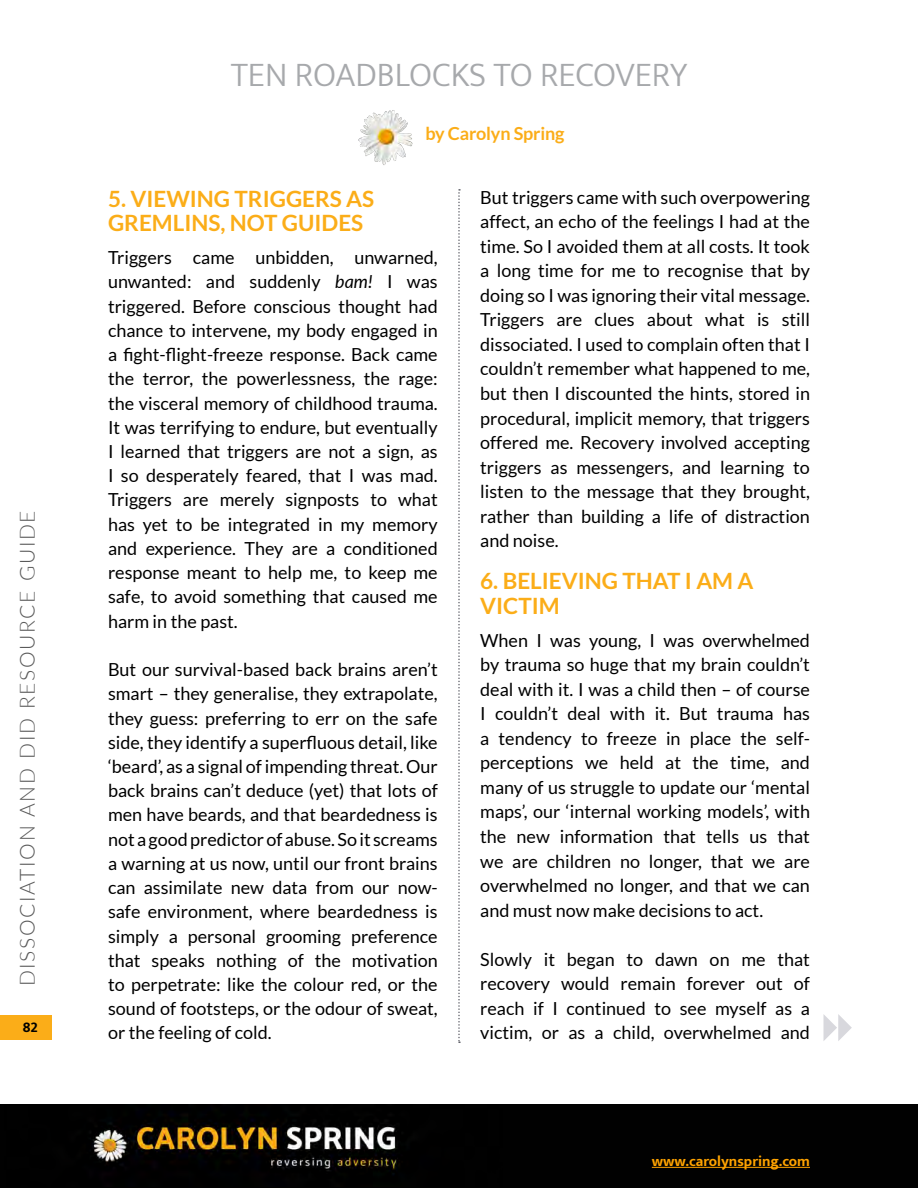
<style>
.page{position:relative;width:918px;height:1188px;background:#fff}
.page>*{position:absolute;margin:0;border:0;box-sizing:border-box;transform-origin:0 0}
.t1{font:300 34.5px "Mukta";color:#a7a9ac}
.t2{font:700 22.5px/24.3px "Lato";color:#fbad18}
.t3{font:300 21px "Lato";letter-spacing:.08em;color:#5a5a5a}
.t4{font:18px/24.3px "Lato";color:#000;text-align:justify}
.t5{font:700 18px "Lato";letter-spacing:-.01em;color:#fbad18}
.t6{font:700 15px "Mukta";color:#ffa300}
.t7{font:700 15px "Mukta";color:#000}
.s1{font-style:italic}
</style>
<div class="page">
<img style="left:358px;top:110px;width:55px;height:55px">
<svg style="left:458px;top:189px;width:2px;height:854px"></svg>
<div style="left:0;top:1104px;width:918px;height:84px;background:#010101"></div>
<img style="left:93px;top:1114px;width:307px;height:61px">
<hr style="left:652px;top:1167px;width:158px;height:1px;background:#ffa300">
<svg style="left:824px;top:1014px;width:28px;height:27px"></svg>
<div style="left:0;top:1015px;width:51px;height:25px;background:#fbad18"></div>
<p class="t3" style="left:13px;top:986px;width:478px;rotate:-90deg">DISSOCIATION AND DID RESOURCE GUIDE</p>
<p class="t7" style="left:23px;top:1018px;width:17px">82</p>
<h1 class="t1" style="left:231px;top:54px;width:458px">TEN ROADBLOCKS TO RECOVERY</h1>
<p class="t5" style="left:425px;top:123px;width:140px">by Carolyn Spring</p>
<p class="t2" style="left:108px;top:187px;width:268px">5. VIEWING TRIGGERS AS<br>GREMLINS, NOT GUIDES</p>
<p class="t4" style="left:108px;top:245px;width:331px">Triggers came unbidden, unwarned, unwanted: and suddenly <span class="s1">bam!</span> I was triggered. Before conscious thought had chance to intervene, my body engaged in a fight-flight-freeze response. Back came the terror, the powerlessness, the rage: the visceral memory of childhood trauma.<br>It was terrifying to endure, but eventually I learned that triggers are not a sign, as I so desperately feared, that I was mad.<br>Triggers are merely signposts to what has yet to be integrated in my memory and experience. They are a conditioned response meant to help me, to keep me safe, to avoid something that caused me harm in the past.</p>
<p class="t4" style="left:108px;top:657px;width:331px">But our survival-based back brains aren’t smart – they generalise, they extrapolate, they guess: preferring to err on the safe side, they identify a superfluous detail, like ‘beard’, as a signal of impending threat. Our back brains can’t deduce (yet) that lots of men have beards, and that beardedness is not a good predictor of abuse. So it screams a warning at us now, until our front brains can assimilate new data from our now&shy;safe environment, where beardedness is simply a personal grooming preference that speaks nothing of the motivation to perpetrate: like the colour red, or the sound of footsteps, or the odour of sweat, or the feeling of cold.</p>
<p class="t4" style="left:480px;top:185px;width:331px">But triggers came with such overpowering affect, an echo of the feelings I had at the time. So I avoided them at all costs. It took a long time for me to recognise that by doing so I was ignoring their vital message.<br>Triggers are clues about what is still dissociated. I used to complain often that I couldn’t remember what happened to me, but then I discounted the hints, stored in procedural, implicit memory, that triggers offered me. Recovery involved accepting triggers as messengers, and learning to listen to the message that they brought, rather than building a life of distraction and noise.</p>
<p class="t2" style="left:480px;top:568px;width:275px">6. BELIEVING THAT I AM A<br>VICTIM</p>
<p class="t4" style="left:480px;top:628px;width:331px">When I was young, I was overwhelmed by trauma so huge that my brain couldn’t deal with it. I was a child then – of course I couldn’t deal with it. But trauma has a tendency to freeze in place the self&shy;perceptions we held at the time, and many of us struggle to update our ‘mental maps’, our ‘internal working models’, with the new information that tells us that we are children no longer, that we are overwhelmed no longer, and that we can and must now make decisions to act.</p>
<p class="t4" style="left:480px;top:947px;width:331px">Slowly it began to dawn on me that recovery would remain forever out of reach if I continued to see myself as a victim, or as a child, overwhelmed and</p>
<p class="t6" style="left:652px;top:1152px;width:160px">www.carolynspring.com</p>
</div>
